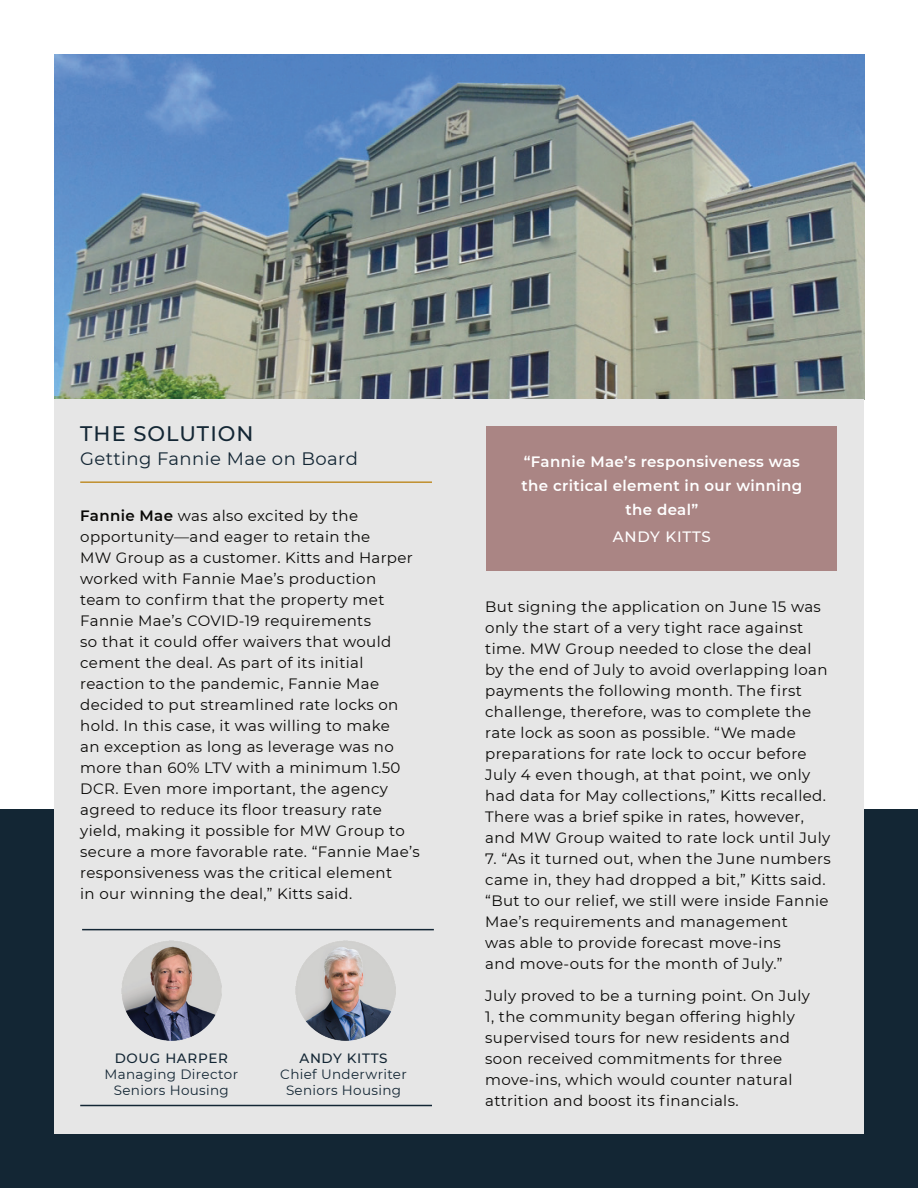
<style>
.page{position:relative;width:918px;height:1188px;background:#fff}
.page>*{position:absolute;margin:0;border:0;box-sizing:border-box;transform-origin:0 0}
.t1{font:500 21px "Montserrat";letter-spacing:.05em;color:#132634}
.t2{font:18px "Montserrat";letter-spacing:.025em;color:#132634}
.t3{font:15px/21px "Montserrat";letter-spacing:.025em;color:#090806}
.t4{font:600 15px/24px "Montserrat";letter-spacing:.025em;color:#fff;text-align:center}
.t5{font:500 15px "Montserrat";letter-spacing:.05em;color:#fff}
.t6{font:13.5px/16.2px "Montserrat";letter-spacing:.025em;color:#132634;text-align:center}
.t7{font:500 13.5px "Montserrat";letter-spacing:.05em;color:#132634}
.s1{font-weight:600}
</style>
<div class="page">
<div style="left:0;top:810px;width:918px;height:378px;background:#132634"></div>
<img style="left:54px;top:54px;width:810px;height:346px">
<div style="left:54px;top:400px;width:810px;height:734px;background:#e6e6e6"></div>
<hr style="left:80px;top:481px;width:352px;height:2px;background:#c08e2c">
<hr style="left:82px;top:929px;width:352px;height:1px;background:#132634">
<hr style="left:80px;top:1105px;width:352px;height:1px;background:#132634">
<div style="left:487px;top:427px;width:350px;height:144px;background:#aa8584"></div>
<img style="left:296px;top:941px;width:99px;height:99px">
<img style="left:122px;top:941px;width:99px;height:99px">
<h1 class="t1" style="left:80px;top:419px;width:175px">THE SOLUTION</h1>
<p class="t2" style="left:80px;top:446px;width:279px">Getting Fannie Mae on Board</p>
<p class="t4" style="left:521px;top:449px;width:283px">“Fannie Mae’s responsiveness was the critical element in our winning the deal”</p>
<p class="t5" style="left:613px;top:527px;width:99px">ANDY KITTS</p>
<p class="t3" style="left:80px;top:505px;width:341px"><span class="s1">Fannie Mae</span> was also excited by the opportunity—and eager to retain the<br>MW Group as a customer. Kitts and Harper worked with Fannie Mae’s production team to confirm that the property met Fannie Mae’s COVID-19 requirements<br>so that it could offer waivers that would cement the deal. As part of its initial reaction to the pandemic, Fannie Mae decided to put streamlined rate locks on hold. In this case, it was willing to make<br>an exception as long as leverage was no more than 60% LTV with a minimum 1.50<br>DCR. Even more important, the agency agreed to reduce its floor treasury rate yield, making it possible for MW Group to secure a more favorable rate. “Fannie Mae’s responsiveness was the critical element<br>in our winning the deal,” Kitts said.</p>
<p class="t3" style="left:485px;top:596px;width:346px">But signing the application on June 15 was only the start of a very tight race against time. MW Group needed to close the deal by the end of July to avoid overlapping loan payments the following month. The first challenge, therefore, was to complete the rate lock as soon as possible. “We made preparations for rate lock to occur before July 4 even though, at that point, we only had data for May collections,” Kitts recalled.<br>There was a brief spike in rates, however, and MW Group waited to rate lock until July</p>
<p class="t3" style="left:485px;top:848px;width:347px">7. “As it turned out, when the June numbers came in, they had dropped a bit,” Kitts said. “But to our relief, we still were inside Fannie Mae’s requirements and management<br>was able to provide forecast move-ins<br>and move-outs for the month of July.”</p>
<p class="t3" style="left:485px;top:985px;width:326px">July proved to be a turning point. On July 1, the community began offering highly supervised tours for new residents and soon received commitments for three move-ins, which would counter natural attrition and boost its financials.</p>
<p class="t7" style="left:115px;top:1049px;width:115px">DOUG HARPER</p>
<p class="t6" style="left:105px;top:1066px;width:135px">Managing Director<br>Seniors Housing</p>
<p class="t7" style="left:299px;top:1049px;width:90px">ANDY KITTS</p>
<p class="t6" style="left:280px;top:1066px;width:128px">Chief Underwriter<br>Seniors Housing</p>
</div>
